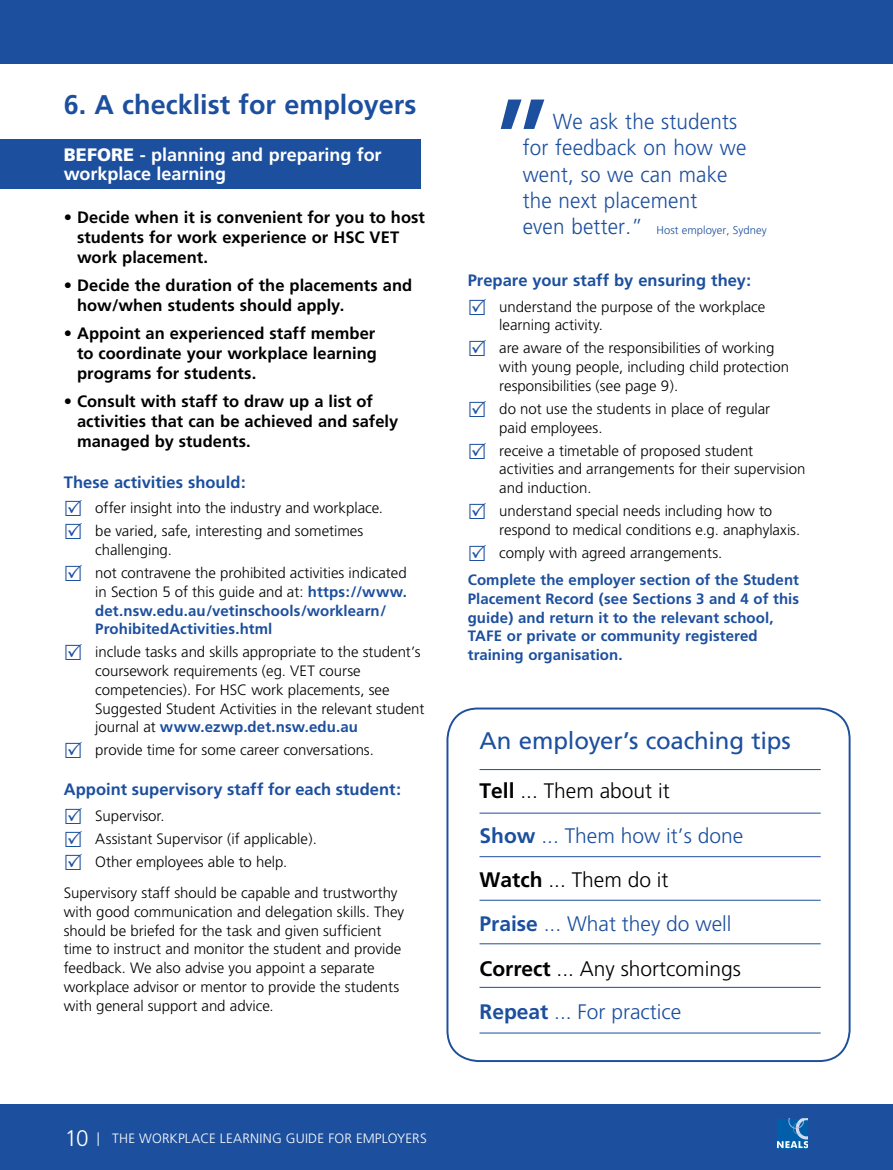
<style>
.page{position:relative;width:893px;height:1170px;background:#fff}
.page>*{position:absolute;margin:0;border:0;box-sizing:border-box;transform-origin:0 0}
.t1{font:120px "Frutiger CE";color:#1c4f9e}
.t2{font:700 27px "Frutiger CE";color:#1c4f9e}
.t3{font:24px "Frutiger CE";letter-spacing:-.01em;color:#1c4f9e}
.t4{font:300 21.75px/26.1px "Frutiger CE";letter-spacing:.01em;color:#1c4f9e;scale:.95 1}
.t5{font:300 21px/44.1px "Frutiger CE";color:#1c4f9e}
.t6{font:700 18px/19.5px "Frutiger CE";letter-spacing:-.005em;color:#fff}
.t7{font:700 16.5px/19.8px "Frutiger CE";color:#000}
.t8{font:700 16.5px "Frutiger CE";color:#1c4f9e}
.t9{font:300 15px/18.8px "Frutiger CE";color:#000}
.t10{font:700 15px/18.8px "Frutiger CE";letter-spacing:.005em;color:#1c4f9e}
.t11{font:300 13.5px "Frutiger CE";letter-spacing:.015em;color:#fff}
.t12{font:300 11.25px "Frutiger CE";color:#1c4f9e}
.s1{font-weight:900}
.s2{font-weight:300;color:#000}
.s3{font-weight:700;color:#1c4f9e}
.s4{font-weight:700;color:#000}
.s5{color:#000}
.s6{font-weight:700}
.s7{font-size:22.5px}
</style>
<div class="page">
<div style="left:446px;top:707px;width:405px;height:354px;border:2px solid #1c4f9e;border-radius:31px"></div>
<hr style="left:479px;top:812px;width:342px;height:1px;background:#1c4f9e">
<hr style="left:479px;top:943px;width:342px;height:1px;background:#1c4f9e">
<hr style="left:479px;top:899px;width:342px;height:1px;background:#1c4f9e">
<hr style="left:479px;top:1032px;width:342px;height:1px;background:#1c4f9e">
<hr style="left:479px;top:769px;width:342px;height:1px;background:#1c4f9e">
<hr style="left:479px;top:856px;width:342px;height:1px;background:#1c4f9e">
<hr style="left:479px;top:987px;width:342px;height:1px;background:#1c4f9e">
<div style="left:0;top:139px;width:421px;height:49px;background:#1c4f9e"></div>
<hr style="left:889px;top:1104px;width:4px;height:65px;background:#1c4f9e">
<div style="left:0;top:1104px;width:889px;height:65px;background:#1c4f9e"></div>
<svg style="left:777px;top:1148px;width:31px;height:1px"></svg>
<svg style="left:777px;top:1118px;width:31px;height:30px"></svg>
<div style="left:0;top:0;width:893px;height:64px;background:#1c4f9e"></div>
<h2 class="t2" style="left:64px;top:89px;width:354px">6. A checklist for employers</h2>
<p class="t6" style="left:64px;top:145px;width:319px"><span class="s1">BEFORE</span> - planning and preparing for workplace learning</p>
<p class="t7" style="left:77px;top:207px;width:349px;text-indent:-13px">• Decide when it is convenient for you to host students for work experience or HSC VET work placement.</p>
<p class="t7" style="left:77px;top:275px;width:337px;text-indent:-13px">• Decide the duration of the placements and how/when students should apply.</p>
<p class="t7" style="left:77px;top:323px;width:301px;text-align:justify;text-indent:-13px">• Appoint an experienced staff member to coordinate your workplace learning programs for students.</p>
<p class="t7" style="left:77px;top:391px;width:323px;text-indent:-13px">• Consult with staff to draw up a list of activities that can be achieved and safely managed by students.</p>
<p class="t8" style="left:64px;top:472px;width:184px">These activities should:</p>
<p class="t9" style="left:95px;top:496px;width:289px;line-height:23px">offer insight into the industry and workplace. be varied, safe, interesting and sometimes</p>
<p class="t9" style="left:95px;top:538px;width:313px;line-height:23px">challenging.<br>not contravene the prohibited activities indicated</p>
<p class="t10" style="left:95px;top:582px;width:313px"><span class="s2">in Section 5 of this guide and at:</span> https://www. det.nsw.edu.au/vetinschools/worklearn/<br>ProhibitedActivities.html</p>
<p class="t9" style="left:95px;top:642px;width:331px">include tasks and skills appropriate to the student’s coursework requirements (eg. VET course competencies). For HSC work placements, see Suggested Student Activities in the relevant student journal at <span class="s3">www.ezwp.det.nsw.edu.au</span></p>
<p class="t9" style="left:95px;top:740px;width:280px">provide time for some career conversations.</p>
<p class="t8" style="left:64px;top:779px;width:339px">Appoint supervisory staff for each student:</p>
<p class="t9" style="left:95px;top:803px;width:223px;line-height:23px">Supervisor.<br>Assistant Supervisor (if applicable).<br>Other employees able to help.</p>
<p class="t9" style="left:64px;top:883px;width:342px">Supervisory staff should be capable and trustworthy with good communication and delegation skills. They should be briefed for the task and given sufficient time to instruct and monitor the student and provide feedback. We also advise you appoint a separate workplace advisor or mentor to provide the students with general support and advice.</p>
<h1 class="t1" style="left:489px;top:72px;width:68px">”</h1>
<h3 class="t4" style="left:523px;top:108px;width:237px;text-indent:30px">We ask the students for feedback on how we went, so we can make the next placement<br>even better.”</h3>
<p class="t12" style="left:657px;top:223px;width:112px">Host employer, Sydney</p>
<p class="t8" style="left:468px;top:271px;width:285px">Prepare your staff by ensuring they:</p>
<p class="t9" style="left:499px;top:297px;width:267px">understand the purpose of the workplace learning activity.</p>
<p class="t9" style="left:499px;top:338px;width:291px">are aware of the responsibilities of working with young people, including child protection responsibilities (see page 9).</p>
<p class="t9" style="left:499px;top:399px;width:273px">do not use the students in place of regular paid employees.</p>
<p class="t9" style="left:499px;top:441px;width:308px">receive a timetable of proposed student activities and arrangements for their supervision and induction.</p>
<p class="t9" style="left:499px;top:501px;width:303px">understand special needs including how to respond to medical conditions e.g. anaphylaxis.</p>
<p class="t9" style="left:499px;top:543px;width:225px">comply with agreed arrangements.</p>
<p class="t10" style="left:468px;top:570px;width:333px">Complete the employer section of the Student Placement Record (see Sections 3 and 4 of this guide) and return it to the relevant school, TAFE or private or community registered training organisation.</p>
<h3 class="t3" style="left:479px;top:727px;width:313px">An employer’s coaching tips</h3>
<h3 class="t5" style="left:479px;top:768px;width:265px"><span class="s4">Tell</span> <span class="s5">... Them about it<br></span><span class="s6">Show</span> ... Them how it’s done<br><span class="s4">Watch</span> <span class="s5">... Them do it<br></span><span class="s6">Praise</span> ... What they do well<br><span class="s4">Correct</span> <span class="s5">... Any shortcomings<br></span><span class="s6">Repeat</span> ... For practice</h3>
<p class="t11" style="left:65px;top:1130px;width:363px"><span class="s7">10</span> | THE WORKPLACE LEARNING GUIDE FOR EMPLOYERS</p>
</div>
